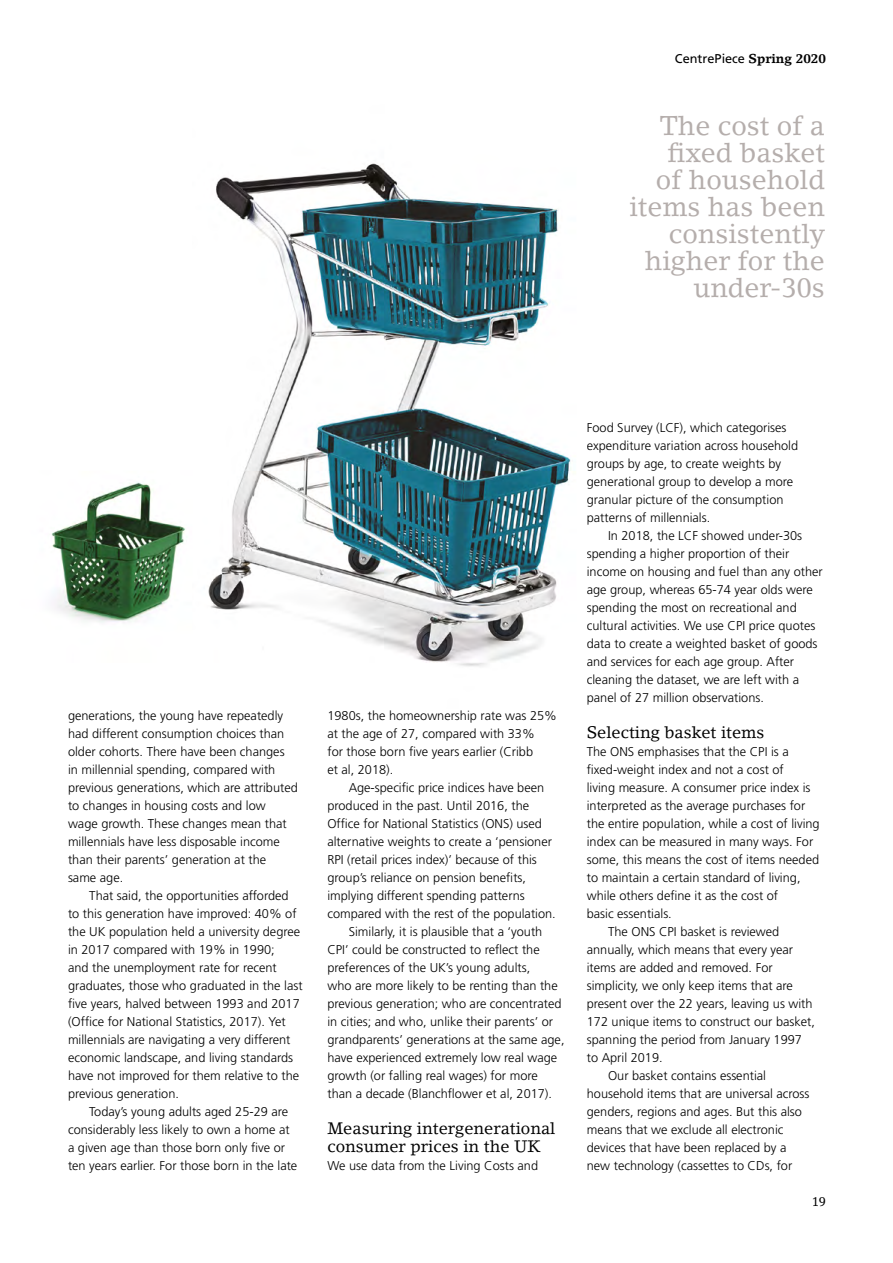
<style>
.page{position:relative;width:893px;height:1263px;background:#fff}
.page>*{position:absolute;margin:0;border:0;box-sizing:border-box;transform-origin:0 0}
.Pullquote_LL_18_18{font:27px/27px "Lino Letter";color:#b5aeac;text-align:right}
.LL_crosshead_start_1{font:16.5px/18px "Lino Letter";color:#000}
.F_text_8_5_12{font:300 12.75px/18px "Frutiger";color:#000}
.t1{font:12.75px "Frutiger";color:#000}
.t2{font:12.75px "Lino Letter";color:#000}
.s1{font-family:"Lino Letter";font-weight:700}
</style>
<div class="page">
<img style="left:51px;top:163px;width:520px;height:504px">
<p class="t1" style="left:675px;top:51px;width:153px">CentrePiece <span class="s1">Spring 2020</span></p>
<p class="Pullquote_LL_18_18" style="left:629px;top:112px;width:197px">The cost of a fixed basket<br>of household items has been consistently higher for the under-30s</p>
<p class="F_text_8_5_12" style="left:68px;top:707px;width:231px">generations, the young have repeatedly had different consumption choices than older cohorts. There have been changes<br>in millennial spending, compared with previous generations, which are attributed to changes in housing costs and low wage growth. These changes mean that millennials have less disposable income than their parents’ generation at the<br>same age.</p>
<p class="F_text_8_5_12" style="left:68px;top:887px;width:236px;text-indent:21px">That said, the opportunities afforded to this generation have improved: 40% of the UK population held a university degree in 2017 compared with 19% in 1990;<br>and the unemployment rate for recent graduates, those who graduated in the last five years, halved between 1993 and 2017 (Office for National Statistics, 2017). Yet millennials are navigating a very different economic landscape, and living standards have not improved for them relative to the previous generation.</p>
<p class="F_text_8_5_12" style="left:68px;top:1103px;width:231px;text-indent:21px">Today’s young adults aged 25-29 are considerably less likely to own a home at a given age than those born only five or ten years earlier. For those born in the late</p>
<p class="F_text_8_5_12" style="left:327px;top:707px;width:231px">1980s, the homeownership rate was 25% at the age of 27, compared with 33%<br>for those born five years earlier (Cribb<br>et al, 2018).</p>
<p class="F_text_8_5_12" style="left:327px;top:779px;width:230px;text-indent:21px">Age-specific price indices have been produced in the past. Until 2016, the Office for National Statistics (ONS) used alternative weights to create a ‘pensioner RPI (retail prices index)’ because of this group’s reliance on pension benefits, implying different spending patterns compared with the rest of the population.</p>
<p class="F_text_8_5_12" style="left:327px;top:923px;width:239px;text-indent:21px">Similarly, it is plausible that a ‘youth CPI’ could be constructed to reflect the preferences of the UK’s young adults,<br>who are more likely to be renting than the previous generation; who are concentrated in cities; and who, unlike their parents’ or grandparents’ generations at the same age, have experienced extremely low real wage growth (or falling real wages) for more than a decade (Blanchflower et al, 2017).</p>
<p class="LL_crosshead_start_1" style="left:327px;top:1119px;width:229px">Measuring intergenerational consumer prices in the UK</p>
<p class="F_text_8_5_12" style="left:327px;top:1157px;width:212px">We use data from the Living Costs and</p>
<p class="F_text_8_5_12" style="left:587px;top:419px;width:213px">Food Survey (LCF), which categorises expenditure variation across household groups by age, to create weights by generational group to develop a more granular picture of the consumption patterns of millennials.</p>
<p class="F_text_8_5_12" style="left:587px;top:527px;width:237px;text-indent:21px">In 2018, the LCF showed under-30s spending a higher proportion of their income on housing and fuel than any other age group, whereas 65-74 year olds were spending the most on recreational and cultural activities. We use CPI price quotes data to create a weighted basket of goods and services for each age group. After cleaning the dataset, we are left with a panel of 27 million observations.</p>
<p class="LL_crosshead_start_1" style="left:587px;top:723px;width:179px">Selecting basket items</p>
<p class="F_text_8_5_12" style="left:587px;top:743px;width:234px">The ONS emphasises that the CPI is a fixed-weight index and not a cost of<br>living measure. A consumer price index is interpreted as the average purchases for the entire population, while a cost of living index can be measured in many ways. For some, this means the cost of items needed to maintain a certain standard of living, while others define it as the cost of<br>basic essentials.</p>
<p class="F_text_8_5_12" style="left:587px;top:923px;width:230px;text-indent:21px">The ONS CPI basket is reviewed annually, which means that every year items are added and removed. For simplicity, we only keep items that are present over the 22 years, leaving us with 172 unique items to construct our basket, spanning the period from January 1997 to April 2019.</p>
<p class="F_text_8_5_12" style="left:587px;top:1067px;width:224px;text-indent:21px">Our basket contains essential household items that are universal across genders, regions and ages. But this also means that we exclude all electronic devices that have been replaced by a new technology (cassettes to CDs, for</p>
<p class="t2" style="left:812px;top:1194px;width:16px">19</p>
</div>
